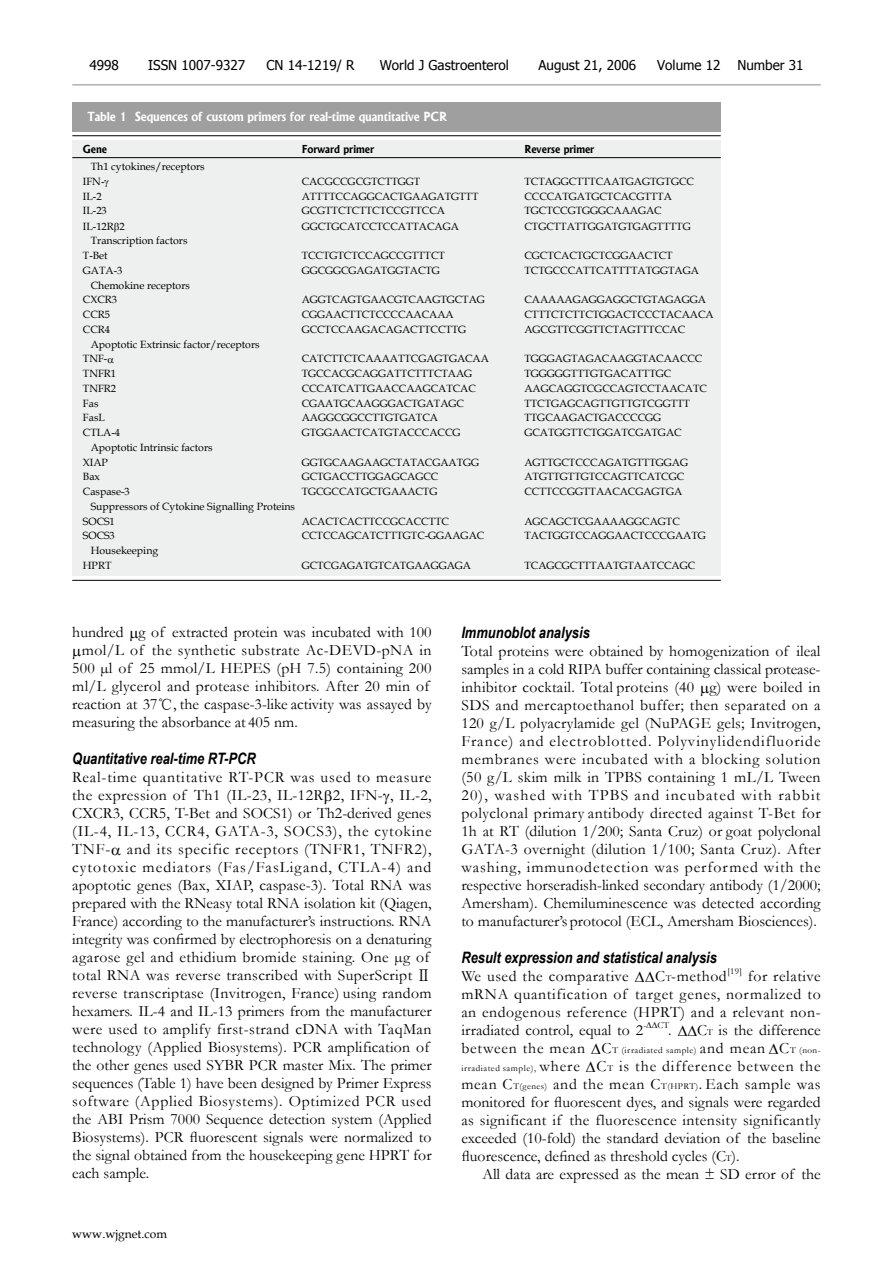
<style>
.page{position:relative;width:893px;height:1263px;background:#fff}
.page>*{position:absolute;margin:0;border:0;box-sizing:border-box;transform-origin:0 0}
.t1{font:15.75px/18px "Garamond";color:#000;text-align:justify}
.t2{font:italic 700 15.75px "Arial Narrow";color:#000}
.t3{font:15.75px "Garamond";letter-spacing:.02em;color:#000}
.t4{font:15.75px "Garamond";letter-spacing:.03em;color:#000}
.t5{font:15.75px "Garamond";letter-spacing:.035em;color:#000}
.t6{font:13.5px "Tahoma";color:#000}
.t7{font:700 12px "Albertus";letter-spacing:-.01em;color:#fff}
.t8{font:12px "Book Antiqua";color:#000}
.t9{font:10.5px/14.7px "Book Antiqua";color:#000}
.t10{font:700 10.5px "Albertus";color:#000}
.t11{font:9.15px "Garamond";letter-spacing:.05em;color:#000}
.s1{font-family:"Sim Sun"}
.s2{font-family:"Koz Min Pro"}
.s3{font-size:9.15px}
.s4{font-size:15.75px}
</style>
<div class="page">
<hr style="left:72px;top:85px;width:749px;height:1px;background:#898989">
<div style="left:72px;top:102px;width:649px;height:29px;background:#9f9fa0"></div>
<div style="left:72px;top:140px;width:649px;height:436px;background:#eeefef"></div>
<hr style="left:72px;top:135px;width:649px;height:1px;background:#000">
<hr style="left:72px;top:157px;width:649px;height:1px;background:#000">
<hr style="left:72px;top:580px;width:649px;height:1px;background:#000">
<p class="t6" style="left:89px;top:56px;width:31px">4998</p>
<p class="t6" style="left:148px;top:56px;width:99px">ISSN 1007-9327</p>
<p class="t6" style="left:266px;top:56px;width:90px">CN 14-1219/ R</p>
<p class="t6" style="left:380px;top:56px;width:131px">World J Gastroenterol</p>
<p class="t6" style="left:538px;top:56px;width:99px">August 21, 2006</p>
<p class="t6" style="left:657px;top:56px;width:148px">Volume 12 Number 31</p>
<p class="t7" style="left:88px;top:109px;width:361px">Table 1 Sequences of custom primers for real-time quantitative PCR</p>
<p class="t10" style="left:83px;top:142px;width:26px">Gene</p>
<p class="t10" style="left:302px;top:142px;width:74px">Forward primer</p>
<p class="t10" style="left:524px;top:142px;width:71px">Reverse primer</p>
<p class="t9" style="left:83px;top:159px;width:123px;text-indent:8px">Th1 cytokines/receptors<br>IFN-</p>
<p class="t9" style="left:302px;top:174px;width:120px">CACGCCGCGTCTTGGT</p>
<p class="t9" style="left:524px;top:174px;width:171px">TCTAGGCTTTCAATGAGTGTGCC</p>
<p class="t9" style="left:83px;top:188px;width:20px">IL-2</p>
<p class="t9" style="left:302px;top:188px;width:178px">ATTTTCCAGGCACTGAAGATGTTT</p>
<p class="t9" style="left:524px;top:188px;width:149px">CCCCATGATGCTCACGTTTA</p>
<p class="t9" style="left:83px;top:203px;width:25px">IL-23</p>
<p class="t9" style="left:302px;top:203px;width:145px">GCGTTCTCTTCTCCGTTCCA</p>
<p class="t9" style="left:524px;top:203px;width:139px">TGCTCCGTGGGCAAAGAC</p>
<p class="t9" style="left:83px;top:218px;width:43px">IL-12R 2</p>
<p class="t9" style="left:302px;top:218px;width:159px">GGCTGCATCCTCCATTACAGA</p>
<p class="t9" style="left:524px;top:218px;width:168px">CTGCTTATTGGATGTGAGTTTTG</p>
<p class="t9" style="left:83px;top:233px;width:106px;text-indent:8px">Transcription factors<br>T-Bet</p>
<p class="t9" style="left:302px;top:248px;width:145px">TCCTGTCTCCAGCCGTTTCT</p>
<p class="t9" style="left:524px;top:248px;width:150px">CGCTCACTGCTCGGAACTCT</p>
<p class="t9" style="left:83px;top:263px;width:41px">GATA-3</p>
<p class="t9" style="left:302px;top:263px;width:140px">GGCGGCGAGATGGTACTG</p>
<p class="t9" style="left:524px;top:263px;width:176px">TCTGCCCATTCATTTTATGGTAGA</p>
<p class="t9" style="left:83px;top:277px;width:109px;text-indent:8px">Chemokine receptors<br>CXCR3</p>
<p class="t9" style="left:302px;top:292px;width:185px">AGGTCAGTGAACGTCAAGTGCTAG</p>
<p class="t9" style="left:524px;top:292px;width:183px">CAAAAAGAGGAGGCTGTAGAGGA</p>
<p class="t9" style="left:83px;top:307px;width:29px">CCR5</p>
<p class="t9" style="left:302px;top:307px;width:154px">CGGAACTTCTCCCCAACAAA</p>
<p class="t9" style="left:524px;top:307px;width:191px">CTTTCTCTTCTGGACTCCCTACAACA</p>
<p class="t9" style="left:83px;top:322px;width:29px">CCR4</p>
<p class="t9" style="left:302px;top:322px;width:166px">GCCTCCAAGACAGACTTCCTTG</p>
<p class="t9" style="left:524px;top:322px;width:162px">AGCGTTCGGTTCTAGTTTCCAC</p>
<p class="t9" style="left:83px;top:336px;width:178px;text-indent:8px">Apoptotic Extrinsic factor/receptors<br>TNF-</p>
<p class="t9" style="left:302px;top:351px;width:189px">CATCTTCTCAAAATTCGAGTGACAA</p>
<p class="t9" style="left:524px;top:351px;width:179px">TGGGAGTAGACAAGGTACAACCC</p>
<p class="t9" style="left:83px;top:366px;width:35px">TNFR1</p>
<p class="t9" style="left:302px;top:366px;width:172px">TGCCACGCAGGATTCTTTCTAAG</p>
<p class="t9" style="left:524px;top:366px;width:148px">TGGGGGTTTGTGACATTTGC</p>
<p class="t9" style="left:83px;top:381px;width:35px">TNFR2</p>
<p class="t9" style="left:302px;top:381px;width:176px">CCCATCATTGAACCAAGCATCAC</p>
<p class="t9" style="left:524px;top:381px;width:184px">AAGCAGGTCGCCAGTCCTAACATC</p>
<p class="t9" style="left:83px;top:395px;width:17px">Fas</p>
<p class="t9" style="left:302px;top:395px;width:164px">CGAATGCAAGGGACTGATAGC</p>
<p class="t9" style="left:524px;top:395px;width:167px">TTCTGAGCAGTTGTTGTCGGTTT</p>
<p class="t9" style="left:83px;top:410px;width:23px">FasL</p>
<p class="t9" style="left:302px;top:410px;width:138px">AAGGCGGCCTTGTGATCA</p>
<p class="t9" style="left:524px;top:410px;width:138px">TTGCAAGACTGACCCCGG</p>
<p class="t9" style="left:83px;top:425px;width:39px">CTLA-4</p>
<p class="t9" style="left:302px;top:425px;width:160px">GTGGAACTCATGTACCCACCG</p>
<p class="t9" style="left:524px;top:425px;width:159px">GCATGGTTCTGGATCGATGAC</p>
<p class="t9" style="left:83px;top:440px;width:131px;text-indent:8px">Apoptotic Intrinsic factors<br>XIAP</p>
<p class="t9" style="left:302px;top:454px;width:179px">GGTGCAAGAAGCTATACGAATGG</p>
<p class="t9" style="left:524px;top:454px;width:165px">AGTTGCTCCCAGATGTTTGGAG</p>
<p class="t9" style="left:83px;top:469px;width:19px">Bax</p>
<p class="t9" style="left:302px;top:469px;width:138px">GCTGACCTTGGAGCAGCC</p>
<p class="t9" style="left:524px;top:469px;width:161px">ATGTTGTTGTCCAGTTCATCGC</p>
<p class="t9" style="left:83px;top:484px;width:48px">Caspase-3</p>
<p class="t9" style="left:302px;top:484px;width:137px">TGCGCCATGCTGAAACTG</p>
<p class="t9" style="left:524px;top:484px;width:159px">CCTTCCGGTTAACACGAGTGA</p>
<p class="t9" style="left:83px;top:499px;width:214px;text-indent:8px">Suppressors of Cytokine Signalling Proteins<br>SOCS1</p>
<p class="t9" style="left:302px;top:513px;width:149px">ACACTCACTTCCGCACCTTC</p>
<p class="t9" style="left:524px;top:513px;width:157px">AGCAGCTCGAAAAGGCAGTC</p>
<p class="t9" style="left:83px;top:528px;width:33px">SOCS3</p>
<p class="t9" style="left:302px;top:528px;width:184px">CCTCCAGCATCTTTGTC-GGAAGAC</p>
<p class="t9" style="left:524px;top:528px;width:183px">TACTGGTCCAGGAACTCCCGAATG</p>
<p class="t9" style="left:83px;top:543px;width:77px;text-indent:8px">Housekeeping<br>HPRT</p>
<p class="t9" style="left:302px;top:558px;width:171px">GCTCGAGATGTCATGAAGGAGA</p>
<p class="t9" style="left:524px;top:558px;width:172px">TCAGCGCTTTAATGTAATCCAGC</p>
<p class="t1" style="left:72px;top:622px;width:361px">hundred g of extracted protein was incubated with 100</p>
<p class="t4" style="left:82px;top:639px;width:351px">mol/L of the synthetic substrate Ac-DEVD-pNA in</p>
<p class="t1" style="left:72px;top:658px;width:361px">500 µl of 25 mmol/L HEPES (pH 7.5) containing 200</p>
<p class="t3" style="left:72px;top:675px;width:359px">ml/L glycerol and protease inhibitors. After 20 min of</p>
<p class="t1" style="left:72px;top:694px;width:361px">reaction at 37<span class="s1">℃</span>, the caspase-3-like activity was assayed by</p>
<p class="t1" style="left:72px;top:712px;width:227px">measuring the absorbance at 405 nm.</p>
<p class="t2" style="left:72px;top:747px;width:185px">Quantitative real-time RT-PCR</p>
<p class="t1" style="left:72px;top:768px;width:361px;text-align:left">Real-time quantitative RT-PCR was used to measure the expression of Th1 (IL-23, IL-12R 2, IFN- , IL-2, CXCR3, CCR5, T-Bet and SOCS1) or Th2-derived genes (IL-4, IL-13, CCR4, GATA-3, SOCS3), the cytokine TNF- and its specific receptors (TNFR1, TNFR2), cytotoxic mediators (Fas/FasLigand, CTLA-4) and apoptotic genes (Bax, XIAP, caspase-3). Total RNA was prepared with the RNeasy total RNA isolation kit (Qiagen, France) according to the manufacturer’s instructions. RNA integrity was confirmed by electrophoresis on a denaturing agarose gel and ethidium bromide staining. One µg of total RNA was reverse transcribed with SuperScript <span class="s2">Ⅱ </span>reverse transcriptase (Invitrogen, France) using random hexamers. IL-4 and IL-13 primers from the manufacturer were used to amplify first-strand cDNA with TaqMan technology (Applied Biosystems). PCR amplification of the other genes used SYBR PCR master Mix. The primer sequences (Table 1) have been designed by Primer Express software (Applied Biosystems). Optimized PCR used the ABI Prism 7000 Sequence detection system (Applied Biosystems). PCR fluorescent signals were normalized to the signal obtained from the housekeeping gene HPRT for each sample.</p>
<p class="t8" style="left:72px;top:1225px;width:96px">www.wjgnet.com</p>
<p class="t2" style="left:461px;top:620px;width:130px">Immunoblot analysis</p>
<p class="t1" style="left:461px;top:641px;width:361px">Total proteins were obtained by homogenization of ileal samples in a cold RIPA buffer containing classical protease&shy;inhibitor cocktail. Total proteins (40 g) were boiled in SDS and mercaptoethanol buffer; then separated on a 120 g/L polyacrylamide gel (NuPAGE gels; Invitrogen, France) and electroblotted. Polyvinylidendifluoride membranes were incubated with a blocking solution (50 g/L skim milk in TPBS containing 1 mL/L Tween 20), washed with TPBS and incubated with rabbit polyclonal primary antibody directed against T-Bet for 1h at RT (dilution 1/200; Santa Cruz) or goat polyclonal GATA-3 overnight (dilution 1/100; Santa Cruz). After washing, immunodetection was performed with the respective horseradish-linked secondary antibody (1/2000; Amersham). Chemiluminescence was detected according to manufacturer’s protocol (ECL, Amersham Biosciences).</p>
<p class="t2" style="left:461px;top:946px;width:257px">Result expression and statistical analysis</p>
<p class="t5" style="left:461px;top:966px;width:267px">We used the comparative ∆∆C<span class="s3">T</span>-method</p>
<p class="t11" style="left:727px;top:964px;width:16px">[19]</p>
<p class="t1" style="left:461px;top:967px;width:361px;text-indent:286px">for relative mRNA quantification of target genes, normalized to an endogenous reference (HPRT) and a relevant non&shy;irradiated control, equal to 2</p>
<p class="t11" style="left:643px;top:1018px;width:27px">-∆∆CT</p>
<p class="t1" style="left:668px;top:1021px;width:154px">. ∆∆C<span class="s3">T</span> is the difference</p>
<p class="t11" style="left:461px;top:1044px;width:361px"><span class="s4">between the mean</span> ∆<span class="s4">C</span>T (irradiated sample) <span class="s4">and mean</span> ∆<span class="s4">C</span>T (non-</p>
<p class="t1" style="left:461px;top:1057px;width:361px"><span class="s3">irradiated sample),</span> where ∆C<span class="s3">T</span> is the difference between the mean C<span class="s3">T(genes)</span> and the mean C<span class="s3">T(HPRT)</span>. Each sample was monitored for fluorescent dyes, and signals were regarded as significant if the fluorescence intensity significantly exceeded (10-fold) the standard deviation of the baseline fluorescence, defined as threshold cycles (C<span class="s3">T</span>).</p>
<p class="t1" style="left:482px;top:1165px;width:340px">All data are expressed as the mean ± SD error of the</p>
</div>
